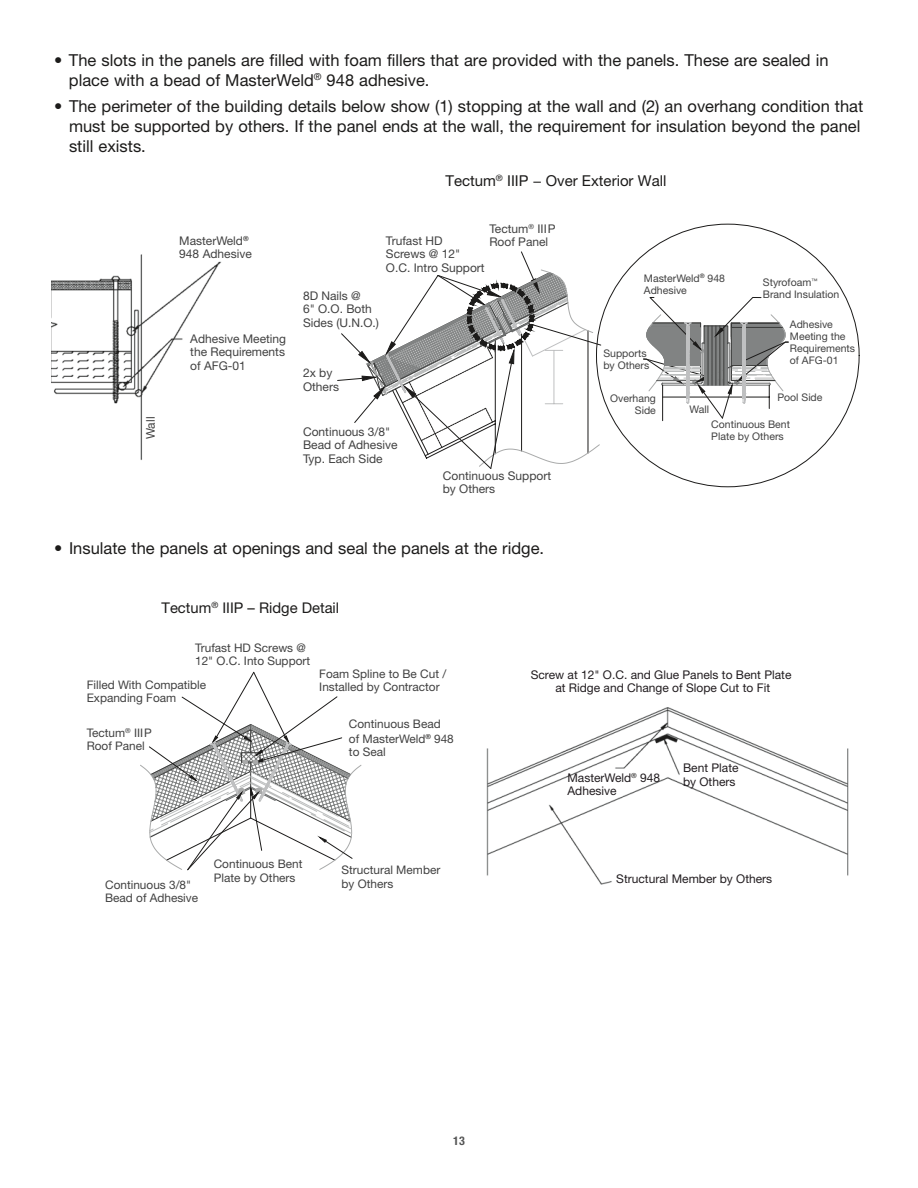
<style>
.page{position:relative;width:918px;height:1188px;background:#fff}
.page>*{position:absolute;margin:0;border:0;box-sizing:border-box;transform-origin:0 0}
.t1{font:16.5px/19.8px "Helvetica Neue LT Std";color:#1c1b1a}
.t2{font:15px "Helvetica Neue LT Std";color:#1c1b1a}
.t3{font:14.85px "Helvetica Neue LT Std";color:#1c1b1a}
.t4{font:12px/13.5px "Helvetica Neue LT Std";color:#414141}
.t5{font:12px/13.5px "Helvetica Neue LT Std";color:#221d20}
.t6{font:700 condensed 12px "Helvetica Neue LT Std";color:#535454}
.t7{font:11.85px/13.4px "Helvetica Neue LT Std";color:#414141}
.t8{font:10.5px/12px "Helvetica Neue LT Std";color:#414141}
</style>
<div class="page">
<img style="left:51px;top:254px;width:171px;height:206px">
<hr style="left:662px;top:385px;width:1px;height:36px;background:#1c1b1a">
<svg style="left:643px;top:297px;width:146px;height:122px"></svg>
<svg style="left:337px;top:251px;width:264px;height:218px"></svg>
<img style="left:486px;top:707px;width:363px;height:178px">
<svg style="left:140px;top:672px;width:222px;height:198px"></svg>
<p class="t1" style="left:69px;top:50px;width:761px;text-indent:-15px">• The slots in the panels are filled with foam fillers that are provided with the panels. These are sealed in place with a bead of MasterWeld<sup>®</sup> 948 adhesive.</p>
<p class="t1" style="left:69px;top:96px;width:796px;text-indent:-15px">• The perimeter of the building details below show (1) stopping at the wall and (2) an overhang condition that must be supported by others. If the panel ends at the wall, the requirement for insulation beyond the panel still exists.</p>
<p class="t4" style="left:144px;top:439px;width:24px;rotate:-90deg">Wall</p>
<p class="t4" style="left:179px;top:233px;width:74px">MasterWeld<sup>®<br></sup>948 Adhesive</p>
<p class="t4" style="left:190px;top:332px;width:97px;text-align:justify">Adhesive Meeting the Requirements of AFG-01</p>
<p class="t2" style="left:445px;top:172px;width:222px">Tectum<sup>®</sup> IIIP − Over Exterior Wall</p>
<p class="t4" style="left:489px;top:221px;width:68px">Tectum<sup>®</sup> IIIP<br>Roof Panel</p>
<p class="t4" style="left:386px;top:233px;width:100px">Trufast HD<br>Screws @ 12"<br>O.C. Intro Support</p>
<p class="t4" style="left:303px;top:289px;width:78px">8D Nails @<br>6" O.O. Both<br>Sides (U.N.O.)</p>
<p class="t4" style="left:303px;top:366px;width:38px">2x by<br>Others</p>
<p class="t8" style="left:644px;top:272px;width:83px">MasterWeld<sup>®</sup> 948<br>Adhesive</p>
<p class="t8" style="left:603px;top:348px;width:47px">Supports by Others</p>
<p class="t8" style="left:610px;top:393px;width:47px;text-align:right">Overhang<br>Side</p>
<p class="t8" style="left:689px;top:404px;width:21px">Wall</p>
<p class="t8" style="left:763px;top:277px;width:78px">Styrofoam<sup>™<br></sup>Brand Insulation</p>
<p class="t8" style="left:790px;top:319px;width:67px">Adhesive<br>Meeting the<br>Requirements of AFG-01</p>
<p class="t8" style="left:777px;top:391px;width:47px">Pool Side</p>
<p class="t4" style="left:303px;top:425px;width:96px">Continuous 3/8"<br>Bead of Adhesive<br>Typ. Each Side</p>
<p class="t4" style="left:443px;top:469px;width:110px">Continuous Support by Others</p>
<p class="t8" style="left:711px;top:418px;width:80px">Continuous Bent<br>Plate by Others</p>
<p class="t1" style="left:54px;top:538px;width:492px">• Insulate the panels at openings and seal the panels at the ridge.</p>
<p class="t3" style="left:162px;top:599px;width:179px">Tectum<sup>®</sup> IIIP – Ridge Detail</p>
<p class="t7" style="left:195px;top:641px;width:116px">Trufast HD Screws @<br>12" O.C. Into Support</p>
<p class="t7" style="left:87px;top:678px;width:121px">Filled With Compatible<br>Expanding Foam</p>
<p class="t7" style="left:319px;top:667px;width:128px">Foam Spline to Be Cut /<br>Installed by Contractor</p>
<p class="t7" style="left:87px;top:726px;width:67px">Tectum<sup>®</sup> IIIP<br>Roof Panel</p>
<p class="t7" style="left:349px;top:717px;width:106px;line-height:13.8px">Continuous Bead of MasterWeld<sup>®</sup> 948 to Seal</p>
<p class="t7" style="left:105px;top:878px;width:95px">Continuous 3/8"<br>Bead of Adhesive</p>
<p class="t7" style="left:214px;top:857px;width:90px">Continuous Bent<br>Plate by Others</p>
<p class="t7" style="left:342px;top:863px;width:100px">Structural Member by Others</p>
<p class="t5" style="left:531px;top:668px;width:262px;text-align:center">Screw at 12" O.C. and Glue Panels to Bent Plate at Ridge and Change of Slope Cut to Fit</p>
<p class="t5" style="left:568px;top:770px;width:94px">MasterWeld<sup>®</sup> 948<br>Adhesive</p>
<p class="t5" style="left:683px;top:761px;width:57px">Bent Plate by Others</p>
<p class="t5" style="left:616px;top:872px;width:158px">Structural Member by Others</p>
<p class="t6" style="left:453px;top:1134px;width:13px">13</p>
</div>
